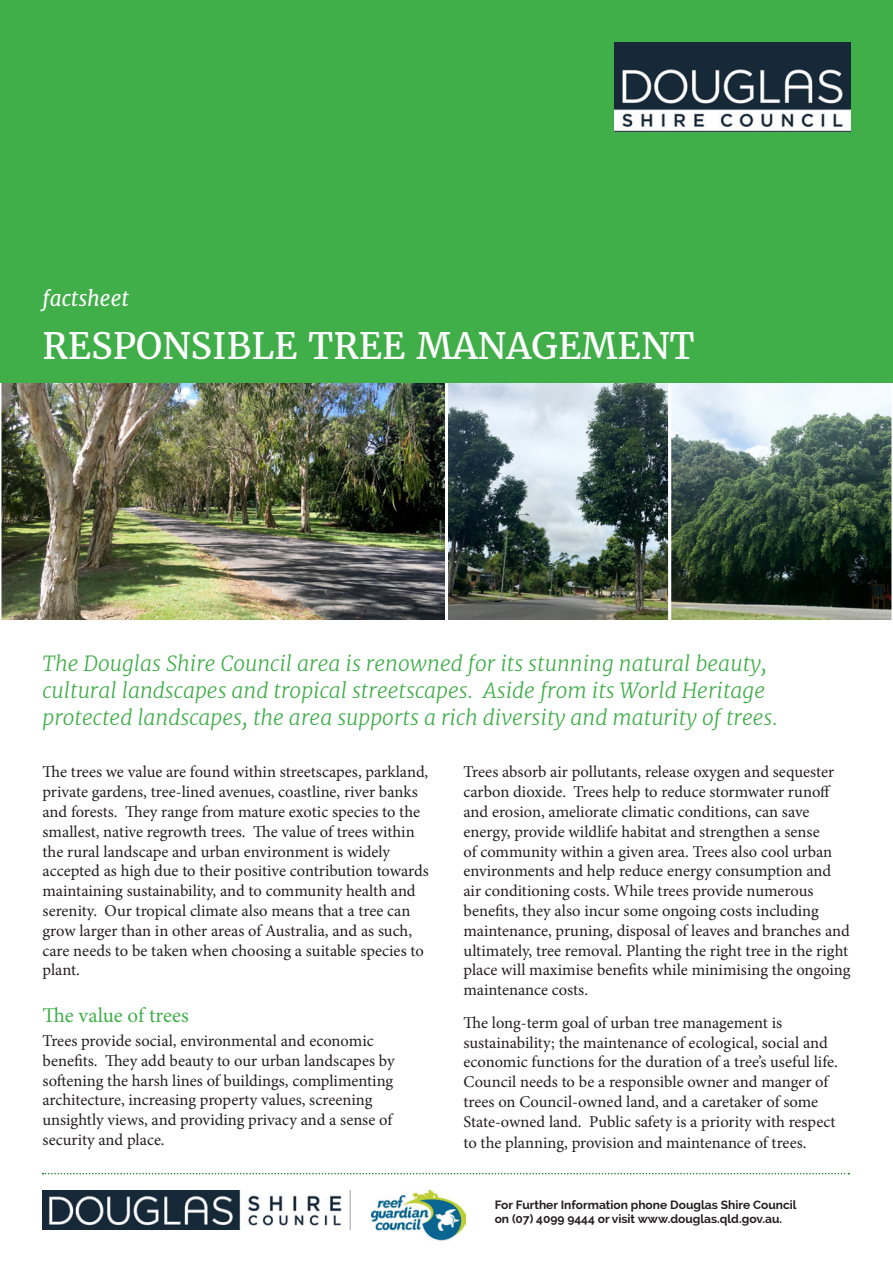
<style>
.page{position:relative;width:893px;height:1263px;background:#fff}
.page>*{position:absolute;margin:0;border:0;box-sizing:border-box;transform-origin:0 0}
.t1{font:36px "Merriweather";color:#fff}
.t2{font:italic 300 21px/27px "Merriweather";color:#40ae49}
.t3{font:21px "Minion Pro";color:#40ae49}
.t4{font:italic 21px "Merriweather";color:#fff}
.t5{font:16.5px/19.8px "Minion Pro";color:#231f20}
.t6{font:700 12px/14.4px "Raleway";color:#231f20}
</style>
<div class="page">
<svg style="left:43px;top:1173px;width:806px;height:1px"></svg>
<img style="left:42px;top:1191px;width:308px;height:38px">
<img style="left:371px;top:1191px;width:94px;height:50px">
<img style="left:452px;top:383px;width:215px;height:236px">
<img style="left:1px;top:383px;width:451px;height:237px">
<div style="left:445px;top:379px;width:226px;height:244px;border:3px solid #fff"></div>
<img style="left:668px;top:383px;width:224px;height:240px">
<div style="left:0;top:0;width:893px;height:383px;background:#40ae49"></div>
<img style="left:614px;top:43px;width:236px;height:89px">
<p class="t4" style="left:43px;top:284px;width:88px">factsheet</p>
<p class="t1" style="left:43px;top:321px;width:654px">RESPONSIBLE TREE MANAGEMENT</p>
<p class="t2" style="left:43px;top:650px;width:737px">The Douglas Shire Council area is renowned for its stunning natural beauty, cultural landscapes and tropical streetscapes. Aside from its World Heritage protected landscapes, the area supports a rich diversity and maturity of trees.</p>
<p class="t5" style="left:43px;top:762px;width:388px">The trees we value are found within streetscapes, parkland, private gardens, tree-lined avenues, coastline, river banks and forests. They range from mature exotic species to the smallest, native regrowth trees. The value of trees within the rural landscape and urban environment is widely accepted as high due to their positive contribution towards maintaining sustainability, and to community health and serenity. Our tropical climate also means that a tree can grow larger than in other areas of Australia, and as such, care needs to be taken when choosing a suitable species to plant.</p>
<p class="t3" style="left:43px;top:1001px;width:148px">The value of trees</p>
<p class="t5" style="left:43px;top:1031px;width:354px">Trees provide social, environmental and economic benefits. They add beauty to our urban landscapes by softening the harsh lines of buildings, complimenting architecture, increasing property values, screening unsightly views, and providing privacy and a sense of security and place.</p>
<p class="t5" style="left:463px;top:762px;width:388px">Trees absorb air pollutants, release oxygen and sequester carbon dioxide. Trees help to reduce stormwater runoff and erosion, ameliorate climatic conditions, can save energy, provide wildlife habitat and strengthen a sense<br>of community within a given area. Trees also cool urban environments and help reduce energy consumption and air conditioning costs. While trees provide numerous benefits, they also incur some ongoing costs including maintenance, pruning, disposal of leaves and branches and ultimately, tree removal. Planting the right tree in the right place will maximise benefits while minimising the ongoing maintenance costs.</p>
<p class="t5" style="left:463px;top:1013px;width:376px">The long-term goal of urban tree management is sustainability; the maintenance of ecological, social and economic functions for the duration of a tree’s useful life.<br>Council needs to be a responsible owner and manger of trees on Council-owned land, and a caretaker of some State-owned land. Public safety is a priority with respect</p>
<p class="t5" style="left:463px;top:1133px;width:344px">to the planning, provision and maintenance of trees.</p>
<p class="t6" style="left:495px;top:1197px;width:303px">For Further Information phone Douglas Shire Council on (07) 4099 9444 or visit www.douglas.qld.gov.au.</p>
</div>
